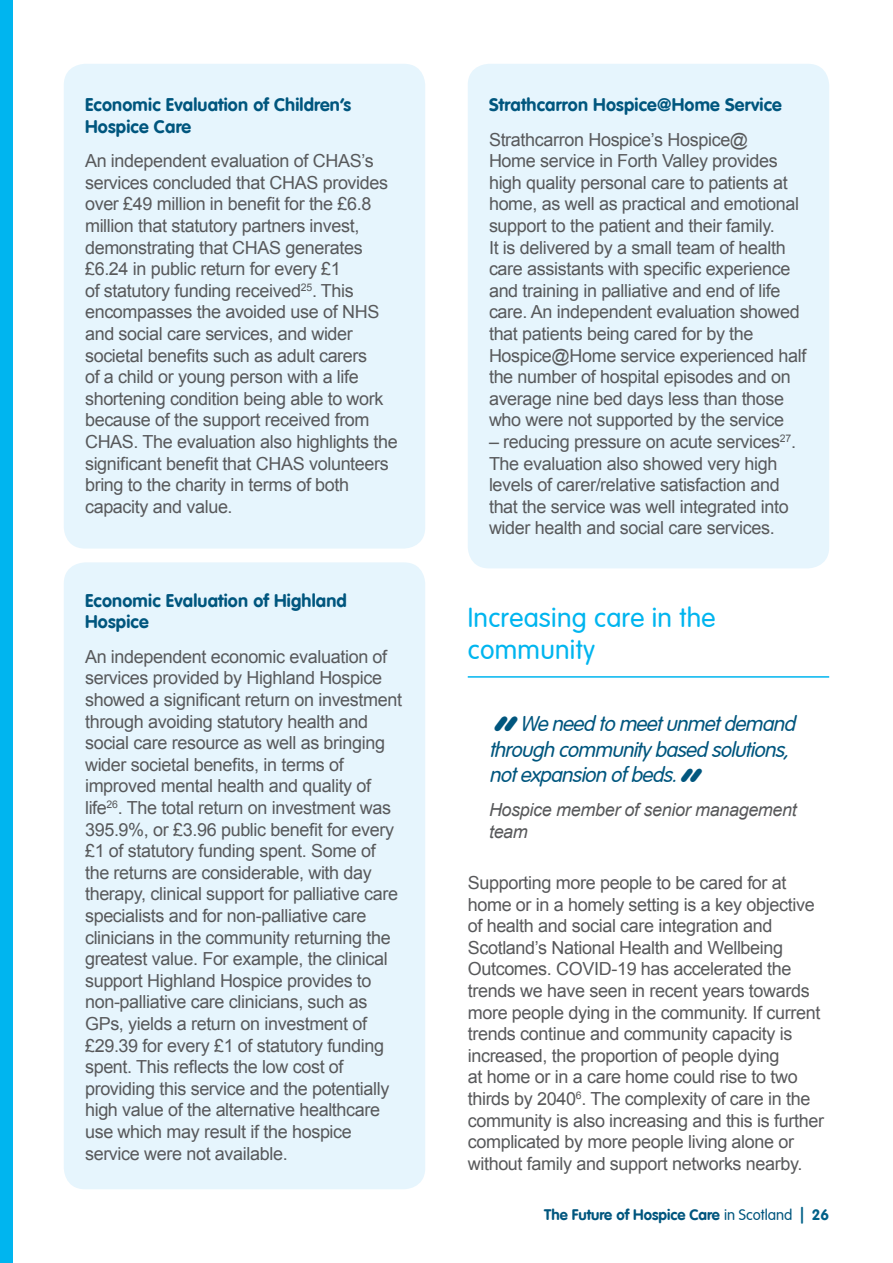
<style>
.page{position:relative;width:893px;height:1263px;background:#fff}
.page>*{position:absolute;margin:0;border:0;box-sizing:border-box;transform-origin:0 0}
.t1{font:italic 700 49.5px "VAG Rounded LT Com";color:#00567e}
.t2{font:300 27px/32.4px "VAG Rounded LT Com";letter-spacing:.01em;color:#00b5ef}
.t3{font:italic 300 21px/25.2px "VAG Rounded LT Com";color:#00567e}
.t4{font:18px/21.6px "Arial";letter-spacing:-.02em;color:#58595b}
.t5{font:700 18px/21.6px "VAG Rounded LT Com";letter-spacing:.01em;color:#00567e}
.t6{font:italic 18px/21.6px "Arial";letter-spacing:-.02em;color:#58595b}
.t7{font:700 15px "VAG Rounded LT Com";color:#00567e}
.s1{font-weight:700;font-size:45px}
.s2{font-weight:300}
.s3{color:#006188}
</style>
<div class="page">
<div style="left:64px;top:64px;width:361px;height:485px;background:#e6f5fd;border-radius:21px"></div>
<div style="left:64px;top:562px;width:361px;height:627px;background:#e6f5fd;border-radius:21px"></div>
<div style="left:468px;top:64px;width:361px;height:504px;background:#e6f5fd;border-radius:21px"></div>
<hr style="left:468px;top:676px;width:361px;height:2px;background:#00b5ef">
<div style="left:0;top:0;width:13px;height:1263px;background:#00b5ef"></div>
<p class="t5" style="left:85px;top:94px;width:267px">Economic Evaluation of Children’s<br>Hospice Care</p>
<p class="t4" style="left:85px;top:150px;width:314px">An independent evaluation of CHAS’s services concluded that CHAS provides over £49 million in benefit for the £6.8 million that statutory partners invest, demonstrating that CHAS generates £6.24 in public return for every £1<br>of statutory funding received<sup>25</sup>. This encompasses the avoided use of NHS and social care services, and wider societal benefits such as adult carers<br>of a child or young person with a life shortening condition being able to work because of the support received from CHAS. The evaluation also highlights the significant benefit that CHAS volunteers bring to the charity in terms of both capacity and value.</p>
<p class="t5" style="left:85px;top:590px;width:263px">Economic Evaluation of Highland<br>Hospice</p>
<p class="t4" style="left:85px;top:646px;width:319px">An independent economic evaluation of services provided by Highland Hospice showed a significant return on investment through avoiding statutory health and social care resource as well as bringing wider societal benefits, in terms of improved mental health and quality of life<sup>26</sup>. The total return on investment was 395.9%, or £3.96 public benefit for every £1 of statutory funding spent. Some of the returns are considerable, with day therapy, clinical support for palliative care specialists and for non-palliative care clinicians in the community returning the greatest value. For example, the clinical support Highland Hospice provides to non-palliative care clinicians, such as GPs, yields a return on investment of £29.39 for every £1 of statutory funding spent. This reflects the low cost of providing this service and the potentially high value of the alternative healthcare use which may result if the hospice service were not available.</p>
<p class="t5" style="left:489px;top:94px;width:294px">Strathcarron Hospice@Home Service</p>
<p class="t4" style="left:489px;top:129px;width:319px">Strathcarron Hospice’s Hospice@<br>Home service in Forth Valley provides high quality personal care to patients at home, as well as practical and emotional support to the patient and their family.<br>It is delivered by a small team of health care assistants with specific experience and training in palliative and end of life care. An independent evaluation showed that patients being cared for by the Hospice@Home service experienced half the number of hospital episodes and on average nine bed days less than those who were not supported by the service</p>
<p class="t4" style="left:489px;top:431px;width:309px">– reducing pressure on acute services<sup>27</sup>.<br>The evaluation also showed very high levels of carer/relative satisfaction and that the service was well integrated into wider health and social care services.</p>
<h2 class="t2" style="left:468px;top:602px;width:249px">Increasing care in the community</h2>
<p class="t3" style="left:489px;top:712px;width:313px;text-indent:31px">Weneedtomeetunmetdemand throughcommunitybasedsolutions, notexpansionofbeds. <span class="s1">”</span></p>
<p class="t6" style="left:489px;top:799px;width:309px">Hospice member of senior management team</p>
<p class="t4" style="left:468px;top:872px;width:358px">Supporting more people to be cared for at home or in a homely setting is a key objective of health and social care integration and Scotland’s National Health and Wellbeing Outcomes. COVID-19 has accelerated the trends we have seen in recent years towards more people dying in the community. If current trends continue and community capacity is increased, the proportion of people dying<br>at home or in a care home could rise to two thirds by 2040<sup>6</sup>. The complexity of care in the community is also increasing and this is further complicated by more people living alone or without family and support networks nearby.</p>
<h1 class="t1" style="left:489px;top:704px;width:37px">“</h1>
<p class="t7" style="left:544px;top:1206px;width:286px">The Future of Hospice Care <span class="s2">in Scotland</span> <span class="s3">| 26</span></p>
</div>
